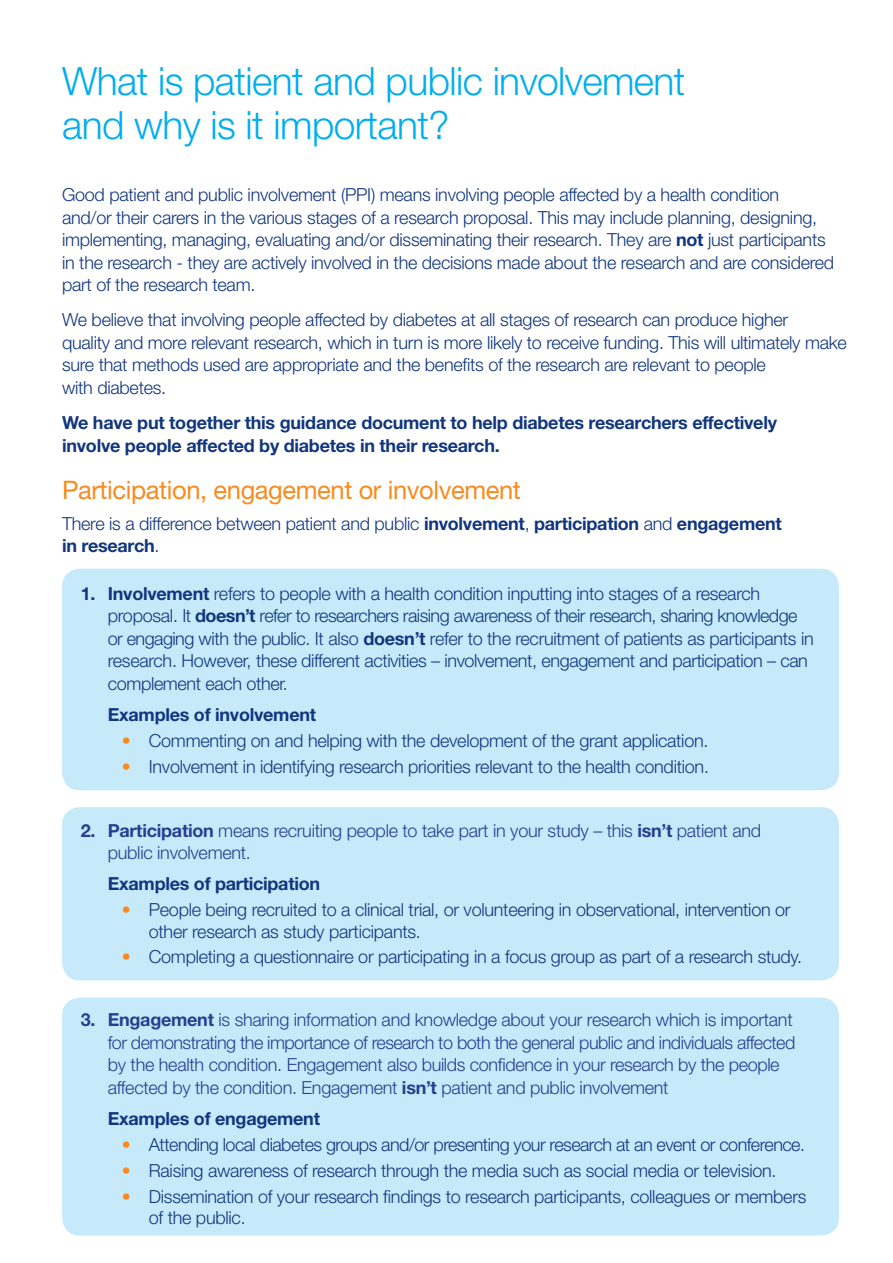
<style>
.page{position:relative;width:893px;height:1263px;background:#fff}
.page>*{position:absolute;margin:0;border:0;box-sizing:border-box;transform-origin:0 0}
.t1{font:300 39px/43.5px "Helvetica Neue LT Std";letter-spacing:-.015em;color:#00aeef}
.t2{font:25.5px "Helvetica Neue LT Std";letter-spacing:-.015em;color:#f68b1f}
.t3{font:300 18px/22.5px "Helvetica Neue LT Std";letter-spacing:-.015em;color:#11367e}
.t4{font:300 18px/22.5px "Helvetica Neue LT Std";letter-spacing:-.015em;color:#253f8e}
.t5{font:700 18px/22.5px "Helvetica Neue LT Std";letter-spacing:-.015em;color:#11367e}
.s1{font-weight:700}
.s2{color:#f68b1f}
</style>
<div class="page">
<div style="left:62px;top:569px;width:777px;height:221px;background:#c6eafa;border-radius:18px"></div>
<div style="left:62px;top:807px;width:777px;height:173px;background:#c6eafa;border-radius:18px"></div>
<div style="left:62px;top:998px;width:777px;height:237px;background:#c6eafa;border-radius:18px"></div>
<p class="t1" style="left:62px;top:59px;width:625px">What is patient and public involvement and why is it important?</p>
<p class="t3" style="left:62px;top:183px;width:774px">Good patient and public involvement (PPI) means involving people affected by a health condition<br>and/or their carers in the various stages of a research proposal. This may include planning, designing, implementing, managing, evaluating and/or disseminating their research. They are <span class="s1">not</span> just participants in the research - they are actively involved in the decisions made about the research and are considered part of the research team.</p>
<p class="t3" style="left:62px;top:308px;width:786px">We believe that involving people affected by diabetes at all stages of research can produce higher<br>quality and more relevant research, which in turn is more likely to receive funding. This will ultimately make sure that methods used are appropriate and the benefits of the research are relevant to people<br>with diabetes.</p>
<p class="t5" style="left:62px;top:411px;width:716px">We have put together this guidance document to help diabetes researchers effectively involve people affected by diabetes in their research.</p>
<p class="t2" style="left:62px;top:474px;width:460px">Participation, engagement or involvement</p>
<p class="t3" style="left:62px;top:512px;width:721px">There is a difference between patient and public <span class="s1">involvement</span>, <span class="s1">participation</span> and <span class="s1">engagement in research</span>.</p>
<p class="t3" style="left:108px;top:582px;width:707px;text-indent:-27px"><span class="s1">1. Involvement</span> refers to people with a health condition inputting into stages of a research proposal. It <span class="s1">doesn’t</span> refer to researchers raising awareness of their research, sharing knowledge or engaging with the public. It also <span class="s1">doesn’t</span> refer to the recruitment of patients as participants in research. However, these different activities – involvement, engagement and participation – can complement each other.</p>
<p class="t5" style="left:108px;top:703px;width:210px">Examples of involvement</p>
<p class="t3" style="left:122px;top:729px;width:588px"><span class="s2">•</span> Commenting on and helping with the development of the grant application.</p>
<p class="t3" style="left:122px;top:755px;width:589px"><span class="s2">•</span> Involvement in identifying research priorities relevant to the health condition.</p>
<p class="t4" style="left:108px;top:819px;width:655px;line-height:21.6px;text-indent:-27px"><span class="s1">2. Participation</span> means recruiting people to take part in your study – this <span class="s1">isn’t</span> patient and public involvement.</p>
<p class="t5" style="left:108px;top:872px;width:214px">Examples of participation</p>
<p class="t3" style="left:149px;top:898px;width:643px;line-height:21.6px;text-indent:-27px"><span class="s2">•</span> People being recruited to a clinical trial, or volunteering in observational, intervention or other research as study participants.</p>
<p class="t3" style="left:122px;top:945px;width:682px"><span class="s2">•</span> Completing a questionnaire or participating in a focus group as part of a research study.</p>
<p class="t4" style="left:108px;top:1008px;width:689px;text-indent:-27px"><span class="s1">3. Engagement</span> is sharing information and knowledge about your research which is important for demonstrating the importance of research to both the general public and individuals affected by the health condition. Engagement also builds confidence in your research by the people affected by the condition. Engagement <span class="s1">isn’t</span> patient and public involvement</p>
<p class="t5" style="left:108px;top:1107px;width:214px">Examples of engagement</p>
<p class="t3" style="left:122px;top:1133px;width:685px"><span class="s2">•</span> Attending local diabetes groups and/or presenting your research at an event or conference.</p>
<p class="t3" style="left:122px;top:1159px;width:656px"><span class="s2">•</span> Raising awareness of research through the media such as social media or television.</p>
<p class="t3" style="left:149px;top:1185px;width:659px;line-height:21.6px;text-indent:-27px"><span class="s2">•</span> Dissemination of your research findings to research participants, colleagues or members of the public.</p>
</div>
